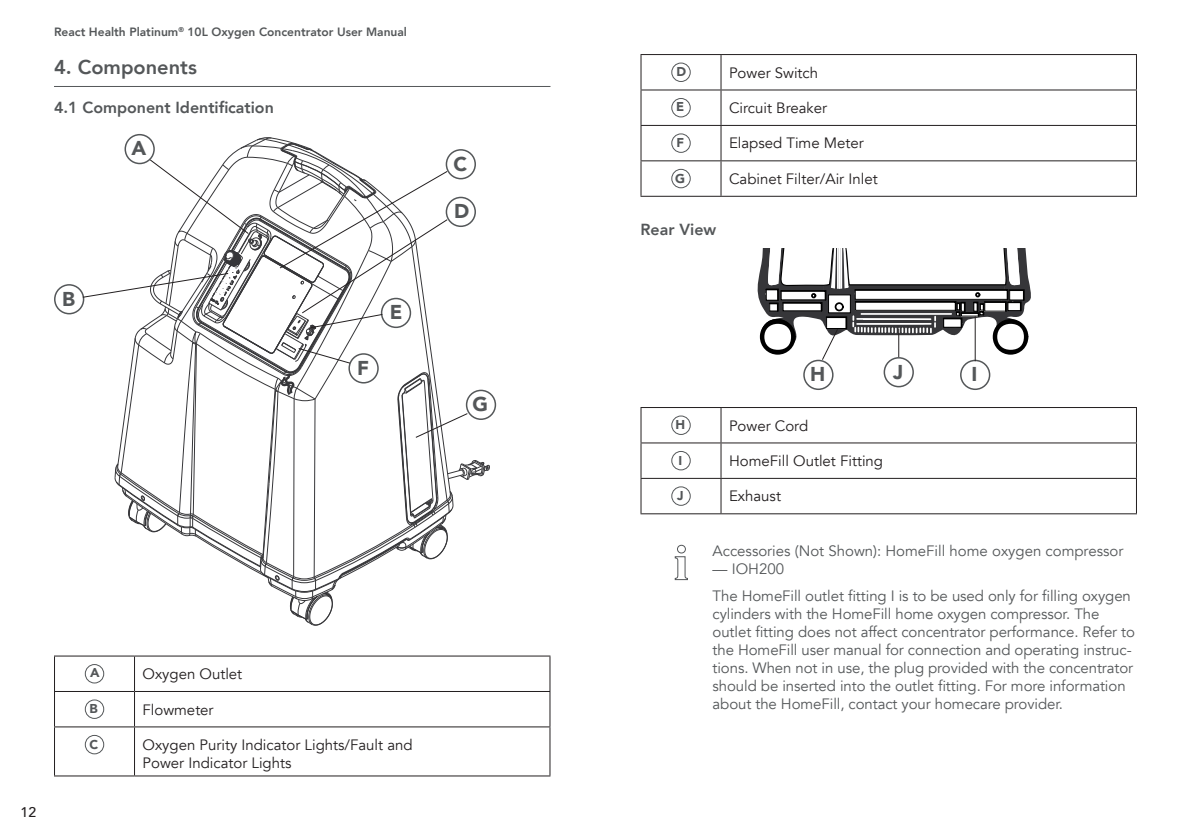
<style>
.page{position:relative;width:1191px;height:840px;background:#fff}
.page>*{position:absolute;margin:0;border:0;box-sizing:border-box;transform-origin:0 0}
._1_Section_Header{font:800 20px "Avenir";color:#545759}
.t1{font:900 20px "Avenir";color:#545759}
._1_1_Section_Header{font:800 16px "Avenir";color:#545759}
.Body_Copy{font:800 16px "Avenir";color:#545759}
.Info_Box{font:15px/18px "Avenir";letter-spacing:-.005em;color:#545759}
.t2{font:15px "Avenir";color:#231f20}
.t3{font:500 14px "Avenir";color:#231f20}
.t4{font:900 12.8px "Avenir";color:#545759}
.t5{font:800 12px "Avenir";color:#545759}
</style>
<div class="page">
<hr style="left:54px;top:86px;width:496px;height:1px;background:#545759">
<hr style="left:54px;top:655px;width:80px;height:1px;background:#231f20">
<hr style="left:54px;top:656px;width:1px;height:34px;background:#231f20">
<hr style="left:134px;top:655px;width:416px;height:1px;background:#231f20">
<hr style="left:134px;top:656px;width:1px;height:34px;background:#231f20">
<hr style="left:549px;top:656px;width:1px;height:34px;background:#231f20">
<hr style="left:54px;top:690px;width:80px;height:1px;background:#231f20">
<hr style="left:54px;top:691px;width:1px;height:35px;background:#231f20">
<hr style="left:134px;top:690px;width:416px;height:1px;background:#231f20">
<hr style="left:134px;top:691px;width:1px;height:35px;background:#231f20">
<hr style="left:549px;top:691px;width:1px;height:35px;background:#231f20">
<hr style="left:54px;top:726px;width:80px;height:1px;background:#231f20">
<hr style="left:54px;top:727px;width:1px;height:48px;background:#231f20">
<hr style="left:134px;top:726px;width:416px;height:1px;background:#231f20">
<hr style="left:134px;top:727px;width:1px;height:48px;background:#231f20">
<hr style="left:549px;top:727px;width:1px;height:48px;background:#231f20">
<hr style="left:54px;top:775px;width:80px;height:1px;background:#231f20">
<hr style="left:134px;top:775px;width:416px;height:1px;background:#231f20">
<div style="left:85px;top:663px;width:19px;height:20px;border:1px solid #545759;border-radius:50%"></div>
<div style="left:85px;top:699px;width:19px;height:19px;border:1px solid #545759;border-radius:50%"></div>
<div style="left:85px;top:734px;width:19px;height:19px;border:1px solid #545759;border-radius:50%"></div>
<hr style="left:640px;top:54px;width:81px;height:1px;background:#231f20">
<hr style="left:640px;top:55px;width:1px;height:34px;background:#231f20">
<hr style="left:721px;top:54px;width:416px;height:1px;background:#231f20">
<hr style="left:720px;top:55px;width:1px;height:34px;background:#231f20">
<hr style="left:1136px;top:55px;width:1px;height:34px;background:#231f20">
<hr style="left:640px;top:89px;width:81px;height:1px;background:#231f20">
<hr style="left:640px;top:90px;width:1px;height:35px;background:#231f20">
<hr style="left:721px;top:89px;width:416px;height:1px;background:#231f20">
<hr style="left:720px;top:90px;width:1px;height:35px;background:#231f20">
<hr style="left:1136px;top:90px;width:1px;height:35px;background:#231f20">
<hr style="left:640px;top:125px;width:81px;height:1px;background:#231f20">
<hr style="left:640px;top:126px;width:1px;height:34px;background:#231f20">
<hr style="left:721px;top:125px;width:416px;height:1px;background:#231f20">
<hr style="left:720px;top:126px;width:1px;height:34px;background:#231f20">
<hr style="left:1136px;top:126px;width:1px;height:34px;background:#231f20">
<hr style="left:640px;top:160px;width:81px;height:1px;background:#231f20">
<hr style="left:640px;top:161px;width:1px;height:35px;background:#231f20">
<hr style="left:721px;top:160px;width:416px;height:1px;background:#231f20">
<hr style="left:720px;top:161px;width:1px;height:35px;background:#231f20">
<hr style="left:1136px;top:161px;width:1px;height:35px;background:#231f20">
<hr style="left:640px;top:196px;width:81px;height:1px;background:#231f20">
<hr style="left:721px;top:196px;width:416px;height:1px;background:#231f20">
<div style="left:671px;top:63px;width:19px;height:19px;border:1px solid #545759;border-radius:50%"></div>
<div style="left:671px;top:98px;width:19px;height:19px;border:1px solid #545759;border-radius:50%"></div>
<div style="left:671px;top:133px;width:19px;height:20px;border:1px solid #545759;border-radius:50%"></div>
<div style="left:671px;top:169px;width:19px;height:19px;border:1px solid #545759;border-radius:50%"></div>
<hr style="left:640px;top:407px;width:81px;height:1px;background:#231f20">
<hr style="left:640px;top:408px;width:1px;height:34px;background:#231f20">
<hr style="left:721px;top:407px;width:416px;height:1px;background:#231f20">
<hr style="left:720px;top:408px;width:1px;height:34px;background:#231f20">
<hr style="left:1136px;top:408px;width:1px;height:34px;background:#231f20">
<hr style="left:640px;top:442px;width:81px;height:1px;background:#231f20">
<hr style="left:640px;top:443px;width:1px;height:34px;background:#231f20">
<hr style="left:721px;top:442px;width:416px;height:1px;background:#231f20">
<hr style="left:720px;top:443px;width:1px;height:34px;background:#231f20">
<hr style="left:1136px;top:443px;width:1px;height:34px;background:#231f20">
<hr style="left:640px;top:477px;width:81px;height:1px;background:#231f20">
<hr style="left:640px;top:478px;width:1px;height:35px;background:#231f20">
<hr style="left:721px;top:477px;width:416px;height:1px;background:#231f20">
<hr style="left:720px;top:478px;width:1px;height:35px;background:#231f20">
<hr style="left:1136px;top:478px;width:1px;height:35px;background:#231f20">
<hr style="left:640px;top:513px;width:81px;height:1px;background:#231f20">
<hr style="left:721px;top:513px;width:416px;height:1px;background:#231f20">
<div style="left:671px;top:415px;width:19px;height:19px;border:1px solid #545759;border-radius:50%"></div>
<div style="left:671px;top:450px;width:19px;height:20px;border:1px solid #545759;border-radius:50%"></div>
<div style="left:671px;top:486px;width:19px;height:19px;border:1px solid #545759;border-radius:50%"></div>
<div style="left:124px;top:134px;width:31px;height:30px;border:2px solid #545759;border-radius:50%"></div>
<div style="left:54px;top:284px;width:30px;height:30px;border:2px solid #545759;border-radius:50%"></div>
<div style="left:466px;top:389px;width:30px;height:31px;border:2px solid #545759;border-radius:50%"></div>
<svg style="left:82px;top:137px;width:408px;height:488px"></svg>
<div style="left:803px;top:359px;width:30px;height:31px;border:2px solid #545759;border-radius:50%"></div>
<div style="left:960px;top:359px;width:30px;height:31px;border:2px solid #545759;border-radius:50%"></div>
<svg style="left:674px;top:544px;width:14px;height:36px"></svg>
<div style="left:883px;top:357px;width:31px;height:30px;border:2px solid #545759;border-radius:50%"></div>
<svg style="left:757px;top:248px;width:274px;height:113px"></svg>
<p class="t5" style="left:54px;top:22px;width:354px">React Health Platinum<sup>®</sup> 10L Oxygen Concentrator User Manual</p>
<p class="_1_Section_Header" style="left:54px;top:51px;width:144px">4. Components</p>
<p class="_1_1_Section_Header" style="left:54px;top:95px;width:221px">4.1 Component Identification</p>
<p class="t1" style="left:62px;top:281px;width:14px">B</p>
<p class="t1" style="left:132px;top:131px;width:16px">A</p>
<p class="t1" style="left:357px;top:350px;width:13px">F</p>
<p class="t1" style="left:390px;top:295px;width:14px">E</p>
<p class="t1" style="left:453px;top:146px;width:15px">C</p>
<p class="t1" style="left:454px;top:194px;width:17px">D</p>
<p class="t1" style="left:472px;top:387px;width:17px">G</p>
<p class="t3" style="left:21px;top:799px;width:17px">12</p>
<p class="t4" style="left:90px;top:661px;width:11px">A</p>
<p class="t2" style="left:142px;top:664px;width:101px">Oxygen Outlet</p>
<p class="t4" style="left:90px;top:696px;width:10px">B</p>
<p class="t2" style="left:142px;top:700px;width:73px">Flowmeter</p>
<p class="t4" style="left:89px;top:732px;width:10px">C</p>
<p class="t2" style="left:142px;top:735px;width:272px">Oxygen Purity Indicator Lights/Fault and</p>
<p class="t2" style="left:142px;top:753px;width:150px">Power Indicator Lights</p>
<p class="t4" style="left:676px;top:61px;width:11px">D</p>
<p class="t2" style="left:729px;top:63px;width:91px">Power Switch</p>
<p class="t4" style="left:676px;top:96px;width:10px">E</p>
<p class="t2" style="left:729px;top:99px;width:100px">Circuit Breaker</p>
<p class="t4" style="left:676px;top:132px;width:9px">F</p>
<p class="t2" style="left:729px;top:134px;width:136px">Elapsed Time Meter</p>
<p class="t4" style="left:675px;top:167px;width:11px">G</p>
<p class="t2" style="left:729px;top:170px;width:150px">Cabinet Filter/Air Inlet</p>
<p class="Body_Copy" style="left:640px;top:217px;width:77px">Rear View</p>
<p class="t1" style="left:810px;top:357px;width:17px">H</p>
<p class="t1" style="left:893px;top:354px;width:11px">J</p>
<p class="t1" style="left:971px;top:357px;width:7px">I</p>
<p class="t4" style="left:675px;top:413px;width:11px">H</p>
<p class="t2" style="left:729px;top:416px;width:81px">Power Cord</p>
<p class="t4" style="left:678px;top:449px;width:5px">I</p>
<p class="t2" style="left:729px;top:451px;width:156px">HomeFill Outlet Fitting</p>
<p class="t4" style="left:677px;top:484px;width:8px">J</p>
<p class="t2" style="left:729px;top:487px;width:53px">Exhaust</p>
<p class="Info_Box" style="left:712px;top:542px;width:412px">Accessories (Not Shown): HomeFill home oxygen compressor</p>
<p class="Info_Box" style="left:712px;top:560px;width:73px">— IOH200</p>
<p class="Info_Box" style="left:712px;top:587px;width:424px">The HomeFill outlet fitting I is to be used only for filling oxygen cylinders with the HomeFill home oxygen compressor. The outlet fitting does not affect concentrator performance. Refer to the HomeFill user manual for connection and operating instruc&shy;tions. When not in use, the plug provided with the concentrator should be inserted into the outlet fitting. For more information about the HomeFill, contact your homecare provider.</p>
</div>
